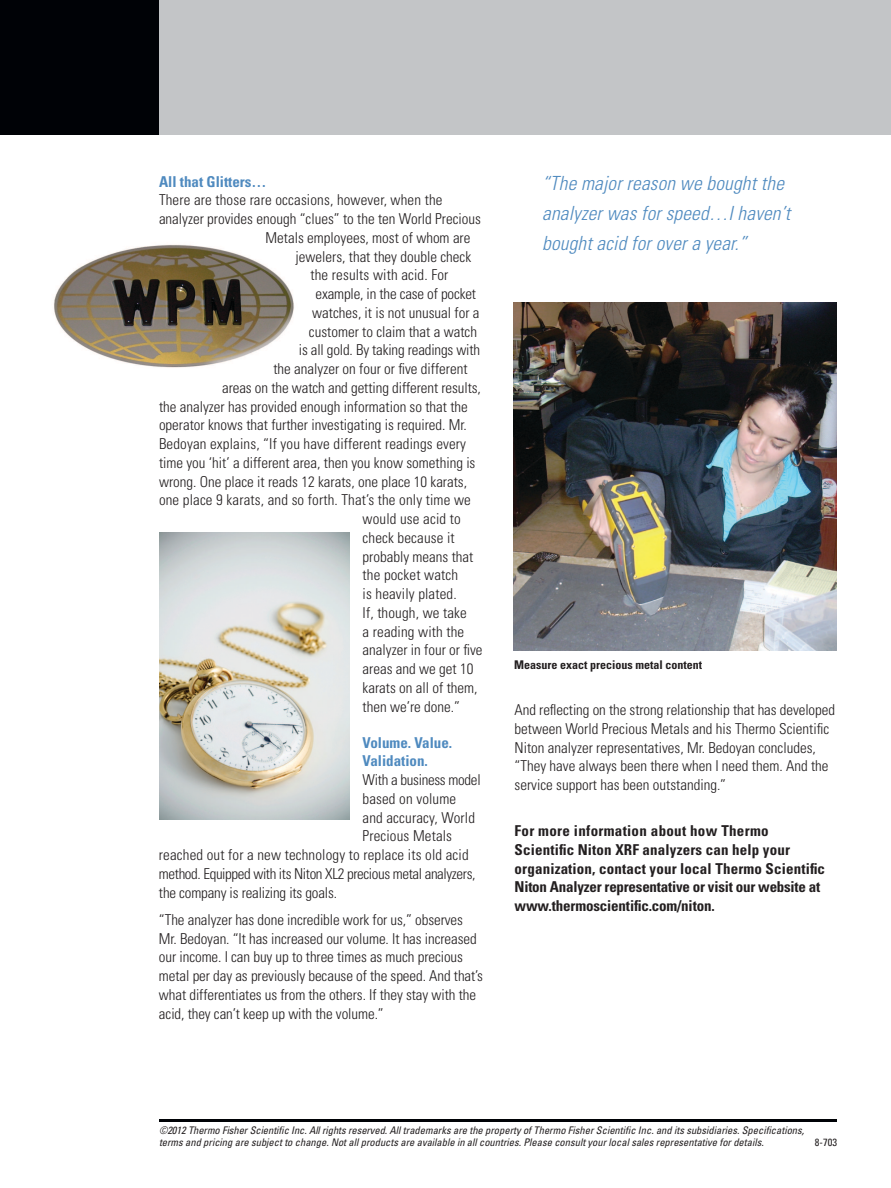
<style>
.page{position:relative;width:891px;height:1188px;background:#fff}
.page>*{position:absolute;margin:0;border:0;box-sizing:border-box;transform-origin:0 0}
.t1{font:italic 300 condensed 19.5px/30px "Univers LT Std";letter-spacing:.01em;color:#4f8abf}
.t2{font:300 condensed 15px/18.8px "Univers LT Std";color:#231f20}
.t3{font:700 condensed 15px/18.8px "Univers LT Std";letter-spacing:.01em;color:#231f20}
.t4{font:300 condensed 15px "Univers LT Std";letter-spacing:-.025em;color:#231f20}
.t5{font:700 condensed 15px/18.8px "Univers LT Std";color:#4f8abf}
.t6{font:300 condensed 15px "Univers LT Std";letter-spacing:-.02em;color:#231f20}
.t7{font:700 condensed 12px "Univers LT Std";color:#231f20}
.t8{font:italic condensed 10.5px/11.2px "Univers LT Std";color:#231f20}
.t9{font:condensed 10.5px "Univers LT Std";color:#231f20}
.s1{font-weight:300}
</style>
<div class="page">
<div style="left:158px;top:0;width:733px;height:135px;background:#c3c5c7"></div>
<hr style="left:159px;top:1119px;width:678px;height:3px;background:#000206">
<div style="left:0;top:0;width:159px;height:135px;background:#000206"></div>
<img style="left:513px;top:303px;width:324px;height:347px">
<img style="left:53px;top:244px;width:241px;height:124px">
<img style="left:159px;top:533px;width:190px;height:287px">
<p class="t5" style="left:159px;top:172px;width:109px">All that Glitters…</p>
<p class="t2" style="left:159px;top:191px;width:285px">There are those rare occasions, however, when the</p>
<p class="t2" style="left:159px;top:209px;width:324px">analyzer provides enough “clues” to the ten World Precious</p>
<p class="t2" style="left:266px;top:228px;width:206px">Metals employees, most of whom are</p>
<p class="t2" style="left:296px;top:247px;width:177px">jewelers, that they double check</p>
<p class="t2" style="left:311px;top:266px;width:139px">the results with acid. For</p>
<p class="t2" style="left:316px;top:284px;width:162px">example, in the case of pocket</p>
<p class="t2" style="left:312px;top:303px;width:169px">watches, it is not unusual for a</p>
<p class="t2" style="left:309px;top:322px;width:170px">customer to claim that a watch</p>
<p class="t2" style="left:299px;top:341px;width:183px">is all gold. By taking readings with</p>
<p class="t2" style="left:273px;top:359px;width:196px">the analyzer on four or five different</p>
<p class="t2" style="left:222px;top:378px;width:260px">areas on the watch and getting different results,</p>
<p class="t2" style="left:159px;top:397px;width:310px">the analyzer has provided enough information so that the</p>
<p class="t2" style="left:159px;top:416px;width:309px">operator knows that further investigating is required. Mr.</p>
<p class="t2" style="left:159px;top:434px;width:309px">Bedoyan explains, “If you have different readings every</p>
<p class="t2" style="left:159px;top:453px;width:318px">time you ‘hit’ a different area, then you know something is</p>
<p class="t2" style="left:159px;top:472px;width:310px">wrong. One place it reads 12 karats, one place 10 karats,</p>
<p class="t2" style="left:159px;top:491px;width:313px">one place 9 karats, and so forth. That’s the only time we</p>
<p class="t2" style="left:363px;top:509px;width:100px">would use acid to</p>
<p class="t2" style="left:363px;top:528px;width:94px">check because it</p>
<p class="t2" style="left:363px;top:547px;width:112px">probably means that</p>
<p class="t2" style="left:363px;top:566px;width:97px">the pocket watch</p>
<p class="t2" style="left:363px;top:584px;width:96px">is heavily plated.</p>
<p class="t2" style="left:363px;top:603px;width:106px">If, though, we take</p>
<p class="t2" style="left:363px;top:622px;width:103px">a reading with the</p>
<p class="t2" style="left:363px;top:641px;width:121px">analyzer in four or five</p>
<p class="t2" style="left:363px;top:659px;width:112px">areas and we get 10</p>
<p class="t2" style="left:363px;top:678px;width:116px">karats on all of them,</p>
<p class="t2" style="left:363px;top:697px;width:99px">then we’re done.”</p>
<p class="t5" style="left:363px;top:733px;width:91px">Volume. Value.<br>Validation.</p>
<p class="t6" style="left:363px;top:771px;width:120px">With a business model</p>
<p class="t2" style="left:363px;top:789px;width:95px">based on volume</p>
<p class="t2" style="left:363px;top:808px;width:114px">and accuracy, World</p>
<p class="t2" style="left:363px;top:827px;width:91px">Precious Metals</p>
<p class="t2" style="left:159px;top:845px;width:311px">reached out for a new technology to replace its old acid</p>
<p class="t4" style="left:159px;top:864px;width:318px">method. Equipped with its Niton XL2 precious metal analyzers,</p>
<p class="t2" style="left:159px;top:883px;width:180px">the company is realizing its goals.</p>
<p class="t2" style="left:159px;top:910px;width:326px">“The analyzer has done incredible work for us,” observes Mr. Bedoyan. “It has increased our volume. It has increased our income. I can buy up to three times as much precious metal per day as previously because of the speed. And that’s what differentiates us from the others. If they stay with the acid, they can’t keep up with the volume.”</p>
<h1 class="t1" style="left:542px;top:168px;width:250px">“The major reason we bought the analyzer was for speed…I haven’t bought acid for over a year.”</h1>
<p class="t7" style="left:514px;top:657px;width:189px">Measure exact precious metal content</p>
<p class="t2" style="left:515px;top:700px;width:322px">And reflecting on the strong relationship that has developed between World Precious Metals and his Thermo Scientific Niton analyzer representatives, Mr. Bedoyan concludes, “They have always been there when I need them. And the service support has been outstanding.”</p>
<p class="t3" style="left:515px;top:821px;width:312px">For more information about how Thermo Scientific Niton XRF analyzers can help your organization, contact your local Thermo Scientific Niton Analyzer representative or visit our website at www.thermoscientific.com/niton.</p>
<p class="t8" style="left:159px;top:1125px;width:647px"><span class="s1">©</span>2012 Thermo Fisher Scientific Inc. All rights reserved. All trademarks are the property of Thermo Fisher Scientific Inc. and its subsidiaries. Specifications, terms and pricing are subject to change. Not all products are available in all countries. Please consult your local sales representative for details.</p>
<p class="t9" style="left:815px;top:1135px;width:24px">8-703</p>
</div>
